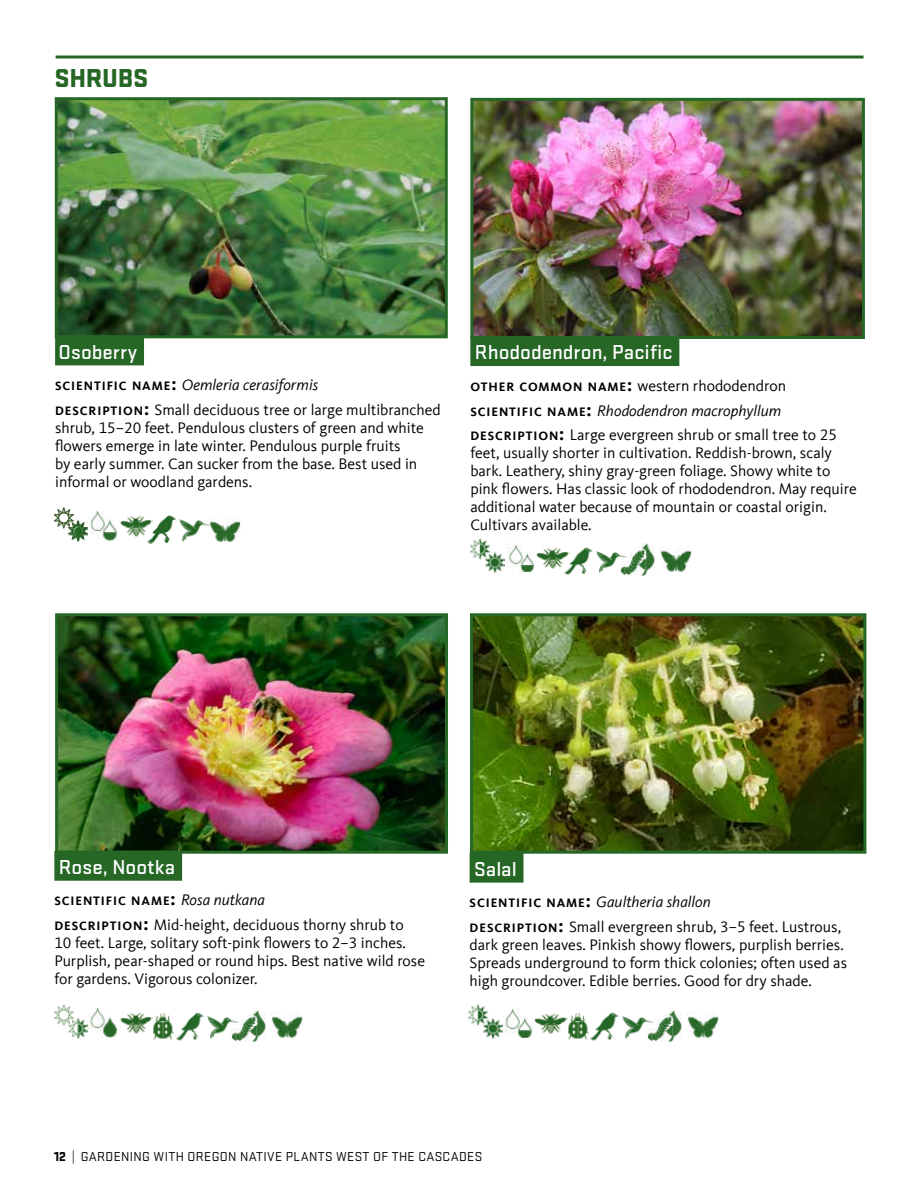
<style>
.page{position:relative;width:918px;height:1188px;background:#fff}
.page>*{position:absolute;margin:0;border:0;box-sizing:border-box;transform-origin:0 0}
.t1{font:900 27px "Stratum 2";letter-spacing:-.01em;color:#266726}
.t2{font:500 21px "Stratum 2";color:#fff}
.t3{font:15.75px/18px "Kievit Offc";color:#000}
.t4{font:13.5px "Stratum 2";letter-spacing:.025em;color:#000}
.t5{font:700 12.6px "Kievit Offc";letter-spacing:.07em;color:#000}
.s1{font-weight:700;font-size:12.6px}
.s2{font-weight:700;font-size:18px}
.s3{font-style:italic}
.s4{font-size:18px}
.s5{font-weight:400;font-style:italic;font-size:15.75px}
.s6{font-weight:900}
</style>
<div class="page">
<img style="left:474px;top:102px;width:387px;height:233px">
<div style="left:470px;top:98px;width:395px;height:241px;border:3px solid #266726"></div>
<img style="left:507px;top:545px;width:27px;height:27px">
<img style="left:471px;top:539px;width:33px;height:33px">
<img style="left:59px;top:101px;width:385px;height:233px">
<div style="left:55px;top:97px;width:393px;height:241px;border:3px solid #266726"></div>
<img style="left:474px;top:617px;width:388px;height:233px">
<div style="left:470px;top:613px;width:396px;height:241px;border:3px solid #266726"></div>
<img style="left:59px;top:617px;width:385px;height:233px">
<div style="left:55px;top:613px;width:393px;height:241px;border:3px solid #266726"></div>
<div style="left:55px;top:335px;width:89px;height:30px;background:#266726"></div>
<div style="left:470px;top:336px;width:209px;height:30px;background:#266726"></div>
<div style="left:54px;top:851px;width:128px;height:30px;background:#266726"></div>
<div style="left:470px;top:853px;width:54px;height:30px;background:#266726"></div>
<hr style="left:56px;top:56px;width:808px;height:2px;background:#266726">
<img style="left:148px;top:515px;width:28px;height:29px">
<img style="left:120px;top:515px;width:33px;height:28px">
<img style="left:90px;top:511px;width:28px;height:29px">
<img style="left:54px;top:507px;width:34px;height:34px">
<img style="left:179px;top:519px;width:31px;height:22px">
<img style="left:536px;top:547px;width:26px;height:22px">
<img style="left:562px;top:547px;width:31px;height:28px">
<img style="left:596px;top:551px;width:25px;height:22px">
<img style="left:153px;top:1013px;width:21px;height:27px">
<img style="left:120px;top:1012px;width:33px;height:22px">
<img style="left:90px;top:1008px;width:28px;height:29px">
<img style="left:54px;top:1004px;width:34px;height:34px">
<img style="left:176px;top:1012px;width:28px;height:29px">
<img style="left:207px;top:1016px;width:25px;height:22px">
<img style="left:568px;top:1013px;width:21px;height:27px">
<img style="left:534px;top:1013px;width:34px;height:21px">
<img style="left:505px;top:1009px;width:28px;height:29px">
<img style="left:469px;top:1005px;width:34px;height:33px">
<img style="left:590px;top:1012px;width:29px;height:29px">
<img style="left:622px;top:1017px;width:26px;height:21px">
<img style="left:210px;top:516px;width:31px;height:26px">
<img style="left:648px;top:1010px;width:34px;height:31px">
<img style="left:688px;top:1011px;width:31px;height:27px">
<img style="left:621px;top:544px;width:33px;height:31px">
<img style="left:661px;top:545px;width:31px;height:27px">
<img style="left:232px;top:1010px;width:33px;height:32px">
<img style="left:272px;top:1012px;width:30px;height:26px">
<h1 class="t1" style="left:54px;top:58px;width:95px">SHRUBS</h1>
<h2 class="t2" style="left:59px;top:338px;width:80px">Osoberry</h2>
<p class="t3" style="left:55px;top:373px;width:387px;line-height:24.8px"><span class="s1">SCIENTIFIC NAME</span><span class="s2">:</span> <span class="s3">Oemleria cerasiformis<br></span><span class="s1">DESCRIPTION</span><span class="s2">:</span> Small deciduous tree or large multibranched</p>
<p class="t3" style="left:55px;top:419px;width:370px">shrub, 15–20 feet. Pendulous clusters of green and white flowers emerge in late winter. Pendulous purple fruits<br>by early summer. Can sucker from the base. Best used in informal or woodland gardens.</p>
<h2 class="t2" style="left:475px;top:338px;width:199px">Rhododendron, Pacific</h2>
<p class="t3" style="left:470px;top:373px;width:368px;line-height:24.8px"><span class="s1">OTHER COMMON NAME</span><span class="s2">:</span> western rhododendron<br><span class="s1">SCIENTIFIC NAME</span><span class="s2">:</span> <span class="s3">Rhododendron macrophyllum<br></span><span class="s1">DESCRIPTION</span><span class="s2">:</span> Large evergreen shrub or small tree to 25</p>
<p class="t3" style="left:470px;top:444px;width:388px">feet, usually shorter in cultivation. Reddish-brown, scaly bark. Leathery, shiny gray-green foliage. Showy white to pink flowers. Has classic look of rhododendron. May require additional water because of mountain or coastal origin.<br>Cultivars available.</p>
<h2 class="t2" style="left:59px;top:853px;width:118px">Rose, Nootka</h2>
<p class="t5" style="left:54px;top:894px;width:212px">SCIENTIFIC NAME<span class="s4">:</span> <span class="s5">Rosa nutkana</span></p>
<p class="t3" style="left:54px;top:916px;width:372px"><span class="s1">DESCRIPTION</span><span class="s2">:</span> Mid-height, deciduous thorny shrub to<br>10 feet. Large, solitary soft-pink flowers to 2–3 inches.<br>Purplish, pear-shaped or round hips. Best native wild rose for gardens. Vigorous colonizer.</p>
<h2 class="t2" style="left:474px;top:855px;width:44px">Salal</h2>
<p class="t3" style="left:470px;top:890px;width:373px;line-height:24.8px"><span class="s1">SCIENTIFIC NAME</span><span class="s2">:</span> <span class="s3">Gaultheria shallon<br></span><span class="s1">DESCRIPTION</span><span class="s2">:</span> Small evergreen shrub, 3–5 feet. Lustrous,</p>
<p class="t3" style="left:470px;top:936px;width:379px">dark green leaves. Pinkish showy flowers, purplish berries.<br>Spreads underground to form thick colonies; often used as high groundcover. Edible berries. Good for dry shade.</p>
<p class="t4" style="left:54px;top:1148px;width:430px"><span class="s6">12</span> | GARDENING WITH OREGON NATIVE PLANTS WEST OF THE CASCADES</p>
</div>
